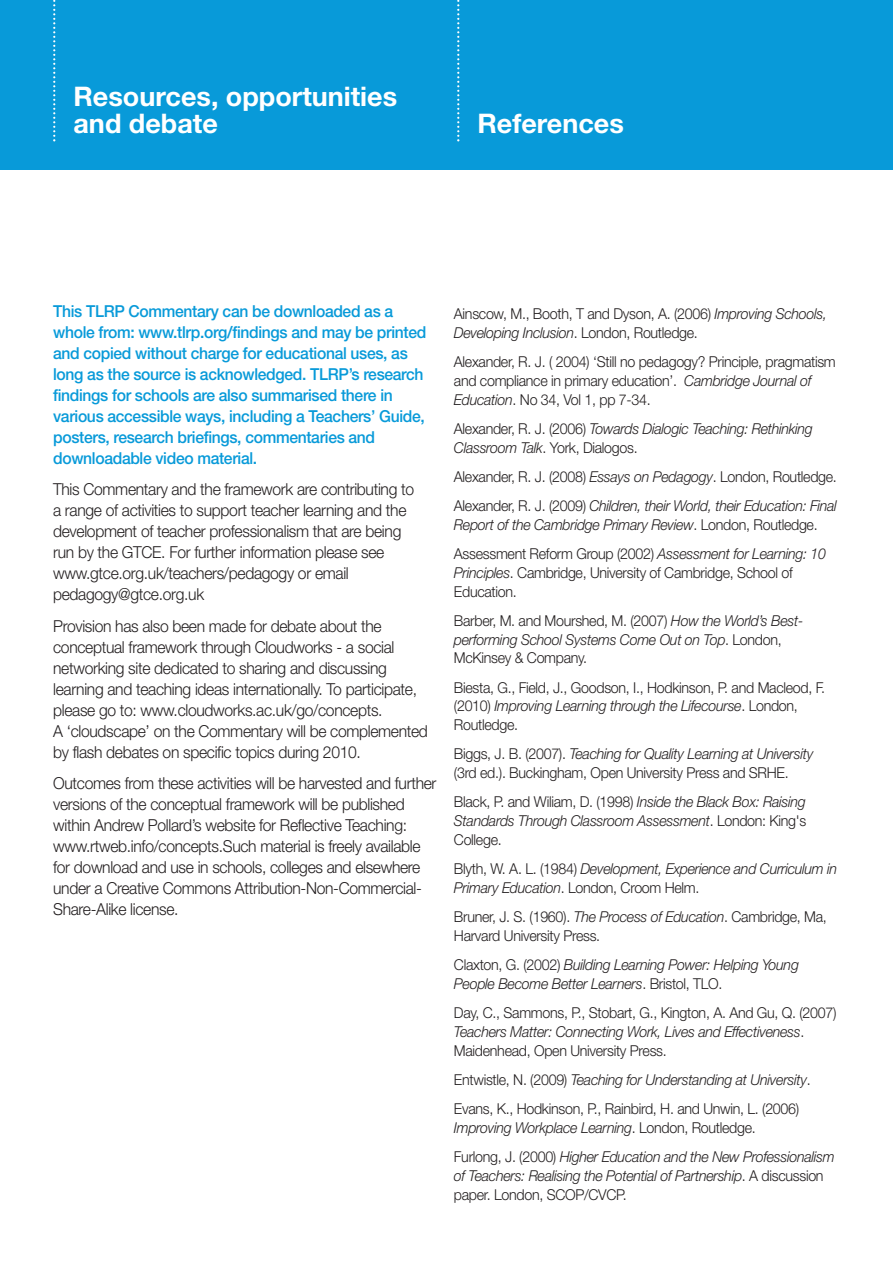
<style>
.page{position:relative;width:893px;height:1263px;background:#fff}
.page>*{position:absolute;margin:0;border:0;box-sizing:border-box;transform-origin:0 0}
.t1{font:700 27px/26.7px "Helvetica Neue";color:#fff}
.t2{font:300 16.5px/21px "Helvetica Neue";letter-spacing:-.02em;color:#231f20;scale:.95 1}
.t3{font:500 16.5px/21px "Helvetica Neue";letter-spacing:-.02em;color:#089ad9;scale:.95 1}
.t4{font:300 15px/18.8px "Helvetica Neue";letter-spacing:-.02em;color:#231f20;scale:.95 1}
.t5{font:italic 300 15px/18.8px "Helvetica Neue";letter-spacing:-.02em;color:#231f20;scale:.95 1}
.s1{font-style:italic}
.s2{font-style:normal}
</style>
<div class="page">
<div style="left:0;top:0;width:893px;height:170px;background:#089ad9"></div>
<svg style="left:53px;top:0;width:2px;height:141px"></svg>
<svg style="left:457px;top:0;width:2px;height:141px"></svg>
<h1 class="t1" style="left:73px;top:86px;width:325px">Resources, opportunities and debate</h1>
<h1 class="t1" style="left:477px;top:113px;width:148px">References</h1>
<p class="t3" style="left:53px;top:302px;width:394px">This TLRP Commentary can be downloaded as a whole from: www.tlrp.org/findings and may be printed and copied without charge for educational uses, as long as the source is acknowledged. TLRP’s research findings for schools are also summarised there in various accessible ways, including a Teachers’ Guide, posters, research briefings, commentaries and downloadable video material.</p>
<p class="t2" style="left:53px;top:480px;width:381px">This Commentary and the framework are contributing to a range of activities to support teacher learning and the development of teacher professionalism that are being run by the GTCE. For further information please see www.gtce.org.uk/teachers/pedagogy or email pedagogy@gtce.org.uk</p>
<p class="t2" style="left:53px;top:617px;width:396px">Provision has also been made for debate about the conceptual framework through Cloudworks - a social networking site dedicated to sharing and discussing learning and teaching ideas internationally. To participate, please go to: www.cloudworks.ac.uk/go/concepts.<br>A ‘cloudscape’ on the Commentary will be complemented by flash debates on specific topics during 2010.</p>
<p class="t2" style="left:53px;top:774px;width:405px">Outcomes from these activities will be harvested and further versions of the conceptual framework will be published within Andrew Pollard’s website for Reflective Teaching: www.rtweb.info/concepts.Such material is freely available for download and use in schools, colleges and elsewhere under a Creative Commons Attribution-Non-Commercial-Share-Alike license.</p>
<p class="t4" style="left:454px;top:306px;width:394px">Ainscow, M., Booth, T and Dyson, A. (2006) <span class="s1">Improving Schools,<br>Developing Inclusion</span>. London, Routledge.</p>
<p class="t4" style="left:454px;top:354px;width:403px">Alexander, R. J. ( 2004) ‘Still no pedagogy? Principle, pragmatism and compliance in primary education’. <span class="s1">Cambridge Journal of<br>Education</span>. No 34, Vol 1, pp 7-34.</p>
<p class="t5" style="left:454px;top:419px;width:379px"><span class="s2">Alexander, R. J. (2006)</span> Towards Dialogic Teaching: Rethinking<br>Classroom Talk<span class="s2">. York, Dialogos.</span></p>
<p class="t4" style="left:454px;top:463px;width:405px;line-height:29.2px">Alexander, R. J. (2008) <span class="s1">Essays on Pedagogy</span>. London, Routledge.<br>Alexander, R. J. (2009) <span class="s1">Children, their World, their Education: Final</span></p>
<p class="t5" style="left:454px;top:510px;width:393px;line-height:29.2px">Report of the Cambridge Primary Review<span class="s2">. London, Routledge.<br>Assessment Reform Group (2002)</span> Assessment for Learning: 10</p>
<p class="t4" style="left:454px;top:564px;width:358px"><span class="s1">Principles</span>. Cambridge, University of Cambridge, School of<br>Education.</p>
<p class="t4" style="left:454px;top:612px;width:369px">Barber, M. and Mourshed, M. (2007) <span class="s1">How the World’s Best&shy;performing School Systems Come Out on Top</span>. London,<br>McKinsey &amp; Company.</p>
<p class="t4" style="left:454px;top:679px;width:392px">Biesta, G., Field, J., Goodson, I., Hodkinson, P. and Macleod, F. (2010) <span class="s1">Improving Learning through the Lifecourse</span>. London,<br>Routledge.</p>
<p class="t4" style="left:454px;top:746px;width:380px">Biggs, J. B. (2007). <span class="s1">Teaching for Quality Learning at University </span>(3rd ed.). Buckingham, Open University Press and SRHE.</p>
<p class="t5" style="left:454px;top:792px;width:372px;text-align:justify"><span class="s2">Black, P. and Wiliam, D. (1998)</span> Inside the Black Box: Raising Standards Through Classroom Assessment<span class="s2">. London: King's College.</span></p>
<p class="t5" style="left:454px;top:859px;width:405px"><span class="s2">Blyth, W. A. L. (1984)</span> Development, Experience and Curriculum in<br>Primary Education<span class="s2">. London, Croom Helm.</span></p>
<p class="t4" style="left:454px;top:909px;width:394px">Bruner, J. S. (1960). <span class="s1">The Process of Education</span>. Cambridge, Ma,<br>Harvard University Press.</p>
<p class="t5" style="left:454px;top:955px;width:365px"><span class="s2">Claxton, G. (2002)</span> Building Learning Power: Helping Young<br>People Become Better Learners<span class="s2">. Bristol, TLO.</span></p>
<p class="t4" style="left:454px;top:1005px;width:404px">Day, C., Sammons, P., Stobart, G., Kington, A. And Gu, Q. (2007)<br><span class="s1">Teachers Matter: Connecting Work, Lives and Effectiveness</span>.<br>Maidenhead, Open University Press.</p>
<p class="t4" style="left:454px;top:1066px;width:377px;line-height:29.2px">Entwistle, N. (2009) <span class="s1">Teaching for Understanding at University</span>.<br>Evans, K., Hodkinson, P., Rainbird, H. and Unwin, L. (2006)</p>
<p class="t5" style="left:454px;top:1113px;width:402px;line-height:29.2px">Improving Workplace Learning<span class="s2">. London, Routledge.<br>Furlong, J. (2000)</span> Higher Education and the New Professionalism</p>
<p class="t5" style="left:454px;top:1166px;width:391px">of Teachers: Realising the Potential of Partnership<span class="s2">. A discussion paper. London, SCOP/CVCP.</span></p>
</div>
